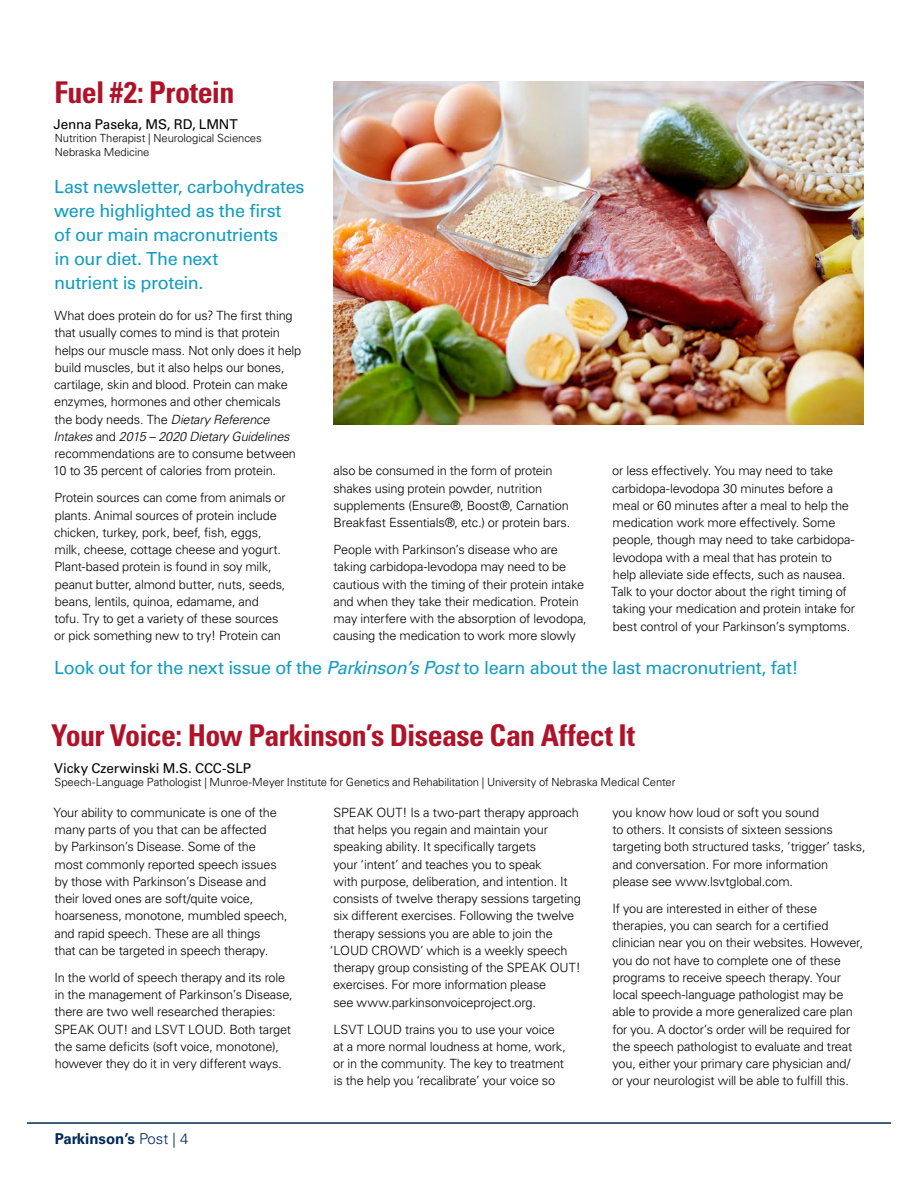
<style>
.page{position:relative;width:918px;height:1188px;background:#fff}
.page>*{position:absolute;margin:0;border:0;box-sizing:border-box;transform-origin:0 0}
.t1{font:700 condensed 30px "Univers LT Std";letter-spacing:-.02em;color:#ae132a}
.t2{font:18px/24px "Univers LT Std";letter-spacing:-.02em;color:#129dc0}
.t3{font:700 15px "Univers LT Std";color:#002957}
.t4{font:13.5px "Univers LT Std";letter-spacing:-.005em;color:#000}
.t5{font:300 12.75px/17.2px "Univers LT Std";letter-spacing:-.015em;color:#000}
.t6{font:300 11.25px/13.5px "Univers LT Std";letter-spacing:-.01em;color:#000}
.s1{font-style:italic}
.s2{font-weight:300}
</style>
<div class="page">
<hr style="left:27px;top:1122px;width:864px;height:2px;background:#002957">
<img style="left:333px;top:81px;width:531px;height:343px">
<h1 class="t1" style="left:55px;top:74px;width:181px">Fuel #2: Protein</h1>
<p class="t4" style="left:53px;top:116px;width:186px">Jenna Paseka, MS, RD, LMNT</p>
<p class="t6" style="left:55px;top:132px;width:208px">Nutrition Therapist | Neurological Sciences<br>Nebraska Medicine</p>
<h2 class="t2" style="left:54px;top:175px;width:252px">Last newsletter, carbohydrates were highlighted as the first<br>of our main macronutrients<br>in our diet. The next<br>nutrient is protein.</h2>
<p class="t5" style="left:53px;top:307px;width:250px">What does protein do for us? The first thing that usually comes to mind is that protein helps our muscle mass. Not only does it help build muscles, but it also helps our bones, cartilage, skin and blood. Protein can make enzymes, hormones and other chemicals<br>the body needs. The <span class="s1">Dietary Reference Intakes</span> and <span class="s1">2015 – 2020 Dietary Guidelines </span>recommendations are to consume between 10 to 35 percent of calories from protein.</p>
<p class="t5" style="left:54px;top:489px;width:233px">Protein sources can come from animals or plants. Animal sources of protein include chicken, turkey, pork, beef, fish, eggs, milk, cheese, cottage cheese and yogurt.<br>Plant-based protein is found in soy milk, peanut butter, almond butter, nuts, seeds, beans, lentils, quinoa, edamame, and tofu. Try to get a variety of these sources or pick something new to try! Protein can</p>
<p class="t5" style="left:611px;top:462px;width:245px">or less effectively. You may need to take carbidopa-levodopa 30 minutes before a meal or 60 minutes after a meal to help the medication work more effectively. Some people, though may need to take carbidopa&shy;levodopa with a meal that has protein to help alleviate side effects, such as nausea.<br>Talk to your doctor about the right timing of taking your medication and protein intake for best control of your Parkinson’s symptoms.</p>
<h2 class="t2" style="left:54px;top:656px;width:746px">Look out for the next issue of the <span class="s1">Parkinson’s Post</span> to learn about the last macronutrient, fat!</h2>
<p class="t5" style="left:333px;top:462px;width:239px">also be consumed in the form of protein shakes using protein powder, nutrition supplements (Ensure®, Boost®, Carnation Breakfast Essentials®, etc.) or protein bars.</p>
<p class="t5" style="left:333px;top:541px;width:255px">People with Parkinson’s disease who are taking carbidopa-levodopa may need to be cautious with the timing of their protein intake and when they take their medication. Protein may interfere with the absorption of levodopa, causing the medication to work more slowly</p>
<h1 class="t1" style="left:51px;top:717px;width:585px">Your Voice: How Parkinson’s Disease Can Affect It</h1>
<p class="t4" style="left:54px;top:760px;width:199px">Vicky Czerwinski M.S. CCC-SLP</p>
<p class="t6" style="left:55px;top:775px;width:622px">Speech-Language Pathologist | Munroe-Meyer Institute for Genetics and Rehabilitation | University of Nebraska Medical Center</p>
<p class="t5" style="left:54px;top:804px;width:236px">Your ability to communicate is one of the many parts of you that can be affected<br>by Parkinson’s Disease. Some of the<br>most commonly reported speech issues by those with Parkinson’s Disease and their loved ones are soft/quite voice, hoarseness, monotone, mumbled speech, and rapid speech. These are all things<br>that can be targeted in speech therapy.</p>
<p class="t5" style="left:54px;top:969px;width:240px">In the world of speech therapy and its role in the management of Parkinson’s Disease, there are two well researched therapies:<br>SPEAK OUT! and LSVT LOUD. Both target the same deficits (soft voice, monotone), however they do it in very different ways.</p>
<p class="t5" style="left:330px;top:804px;width:253px">SPEAK OUT! Is a two-part therapy approach that helps you regain and maintain your speaking ability. It specifically targets<br>your ‘intent’ and teaches you to speak<br>with purpose, deliberation, and intention. It consists of twelve therapy sessions targeting six different exercises. Following the twelve therapy sessions you are able to join the ‘LOUD CROWD’ which is a weekly speech therapy group consisting of the SPEAK OUT! exercises. For more information please<br>see www.parkinsonvoiceproject.org.</p>
<p class="t5" style="left:333px;top:1021px;width:234px">LSVT LOUD trains you to use your voice at a more normal loudness at home, work, or in the community. The key to treatment is the help you ‘recalibrate’ your voice so</p>
<p class="t5" style="left:612px;top:804px;width:255px">you know how loud or soft you sound<br>to others. It consists of sixteen sessions targeting both structured tasks, ‘trigger’ tasks, and conversation. For more information please see www.lsvtglobal.com.</p>
<p class="t5" style="left:612px;top:900px;width:253px">If you are interested in either of these therapies, you can search for a certified clinician near you on their websites. However, you do not have to complete one of these programs to receive speech therapy. Your local speech-language pathologist may be able to provide a more generalized care plan for you. A doctor’s order will be required for the speech pathologist to evaluate and treat you, either your primary care physician and/ or your neurologist will be able to fulfill this.</p>
<p class="t3" style="left:55px;top:1130px;width:135px">Parkinson’s <span class="s2">Post | 4</span></p>
</div>
